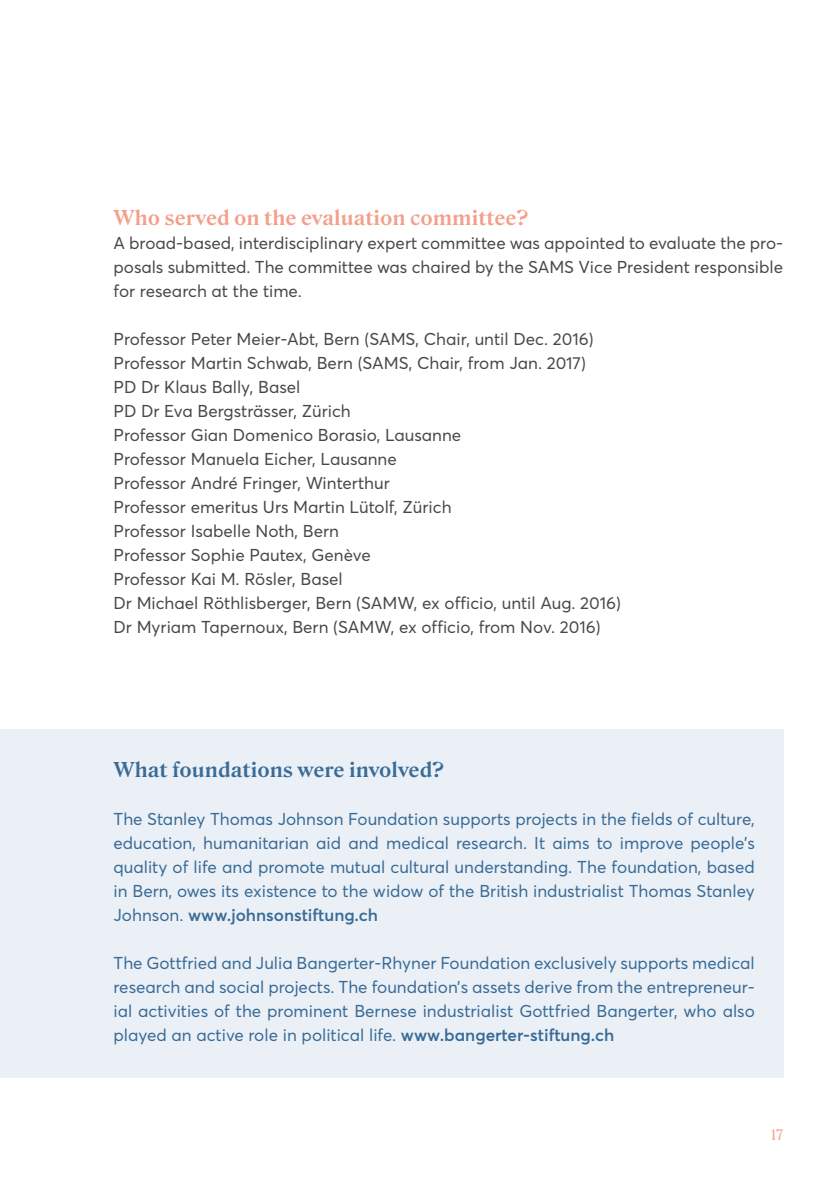
<style>
.page{position:relative;width:840px;height:1191px;background:#fff}
.page>*{position:absolute;margin:0;border:0;box-sizing:border-box;transform-origin:0 0}
.t1{font:700 20px "Roslindale Text";color:#f49f8b}
.t2{font:700 20px "Roslindale Text";color:#386b97}
.t3{font:17px/24px "Averta Std";color:#4b4744;text-align:justify}
.t4{font:17px/24px "Averta Std";color:#386b97;text-align:justify}
.t5{font:14px "Roslindale Text";color:#f49f8b}
.s1{font-weight:600}
</style>
<div class="page">
<div style="left:0;top:729px;width:782px;height:348px;background:#ebf0f6"></div>
<p class="t1" style="left:113px;top:201px;width:416px">Who served on the evaluation committee?</p>
<p class="t3" style="left:113px;top:231px;width:671px">A broad-based, interdisciplinary expert committee was appointed to evaluate the pro&shy;posals submitted. The committee was chaired by the SAMS Vice President responsible for research at the time.</p>
<p class="t3" style="left:113px;top:327px;width:508px;text-align:left">Professor Peter Meier-Abt, Bern (SAMS, Chair, until Dec. 2016)<br>Professor Martin Schwab, Bern (SAMS, Chair, from Jan. 2017)<br>PD Dr Klaus Bally, Basel<br>PD Dr Eva Bergsträsser, Zürich<br>Professor Gian Domenico Borasio, Lausanne<br>Professor Manuela Eicher, Lausanne<br>Professor André Fringer, Winterthur<br>Professor emeritus Urs Martin Lütolf, Zürich<br>Professor Isabelle Noth, Bern<br>Professor Sophie Pautex, Genève<br>Professor Kai M. Rösler, Basel<br>Dr Michael Röthlisberger, Bern (SAMW, ex officio, until Aug. 2016)<br>Dr Myriam Tapernoux, Bern (SAMW, ex officio, from Nov. 2016)</p>
<p class="t2" style="left:113px;top:753px;width:332px">What foundations were involved?</p>
<p class="t4" style="left:113px;top:807px;width:642px">The Stanley Thomas Johnson Foundation supports projects in the fields of culture, education, humanitarian aid and medical research. It aims to improve people’s quality of life and promote mutual cultural understanding. The foundation, based in Bern, owes its existence to the widow of the British industrialist Thomas Stanley Johnson. <span class="s1">www.johnsonstiftung.ch</span></p>
<p class="t4" style="left:113px;top:951px;width:642px">The Gottfried and Julia Bangerter-Rhyner Foundation exclusively supports medical research and social projects. The foundation’s assets derive from the entrepreneur&shy;ial activities of the prominent Bernese industrialist Gottfried Bangerter, who also played an active role in political life. <span class="s1">www.bangerter-stiftung.ch</span></p>
<p class="t5" style="left:770px;top:1123px;width:14px">17</p>
</div>
